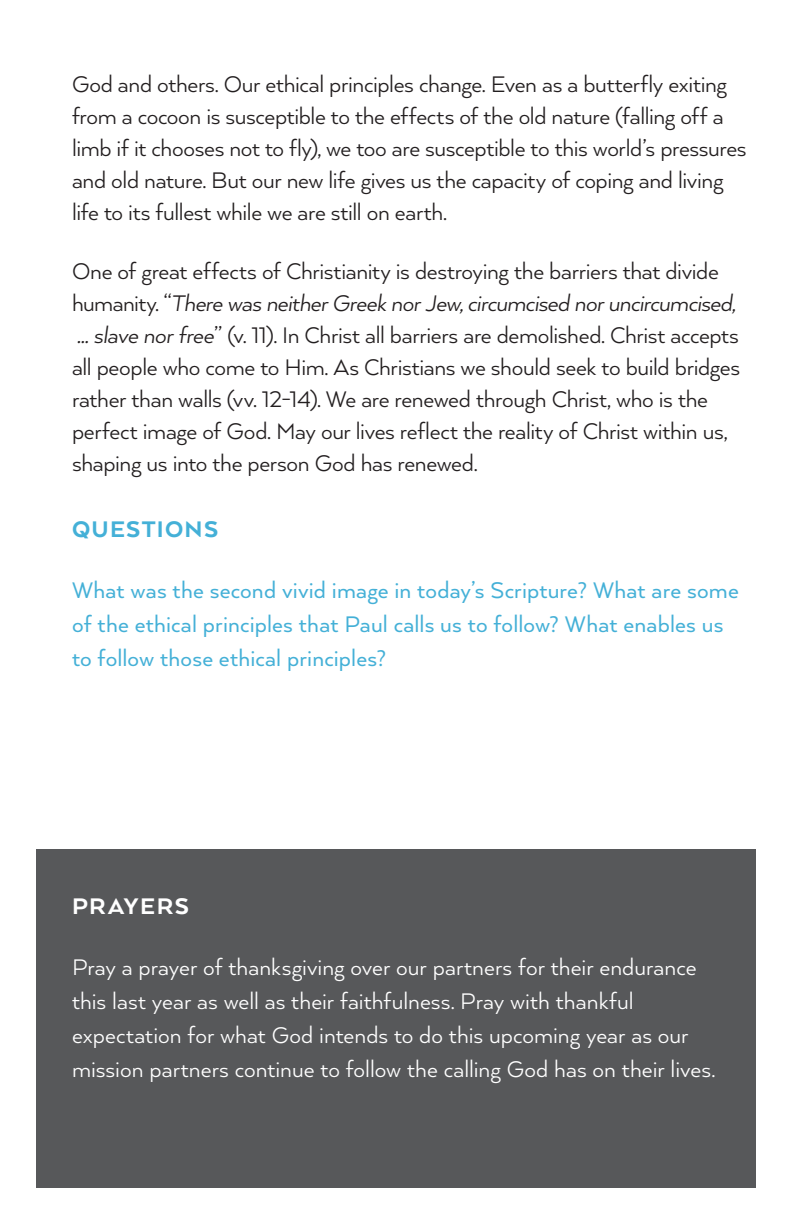
<style>
.page{position:relative;width:792px;height:1224px;background:#fff}
.page>*{position:absolute;margin:0;border:0;box-sizing:border-box;transform-origin:0 0}
.Body{font:26px/32px "Arquitecta";letter-spacing:-.015em;color:#231f20}
.Body-2{font:26px/34px "Arquitecta";color:#fff}
.Body-3{font:26px/34px "Arquitecta";letter-spacing:.005em;color:#44b0d7}
.Body-4{font:800 26px "Arquitecta";letter-spacing:.05em;color:#44b0d7}
.Body-5{font:800 26px "Arquitecta";letter-spacing:.06em;color:#fff}
.s1{font-style:italic}
</style>
<div class="page">
<div style="left:36px;top:850px;width:720px;height:338px;background:#57585a"></div>
<p class="Body" style="left:72px;top:67px;width:676px">God and others. Our ethical principles change. Even as a butterfly exiting from a cocoon is susceptible to the effects of the old nature (falling off a limb if it chooses not to fly), we too are susceptible to this world’s pressures and old nature. But our new life gives us the capacity of coping and living life to its fullest while we are still on earth.</p>
<p class="Body" style="left:72px;top:254px;width:670px">One of great effects of Christianity is destroying the barriers that divide humanity. “<span class="s1">There was neither Greek nor Jew, circumcised nor uncircumcised, … slave nor free</span>” (v. 11). In Christ all barriers are demolished. Christ accepts all people who come to Him. As Christians we should seek to build bridges rather than walls (vv. 12-14). We are renewed through Christ, who is the perfect image of God. May our lives reflect the reality of Christ within us, shaping us into the person God has renewed.</p>
<p class="Body-4" style="left:72px;top:513px;width:148px">QUESTIONS</p>
<p class="Body-3" style="left:72px;top:572px;width:668px">What was the second vivid image in today’s Scripture? What are some of the ethical principles that Paul calls us to follow? What enables us to follow those ethical principles?</p>
<p class="Body-5" style="left:72px;top:890px;width:118px">PRAYERS</p>
<p class="Body-2" style="left:72px;top:949px;width:645px">Pray a prayer of thanksgiving over our partners for their endurance this last year as well as their faithfulness. Pray with thankful expectation for what God intends to do this upcoming year as our mission partners continue to follow the calling God has on their lives.</p>
</div>
